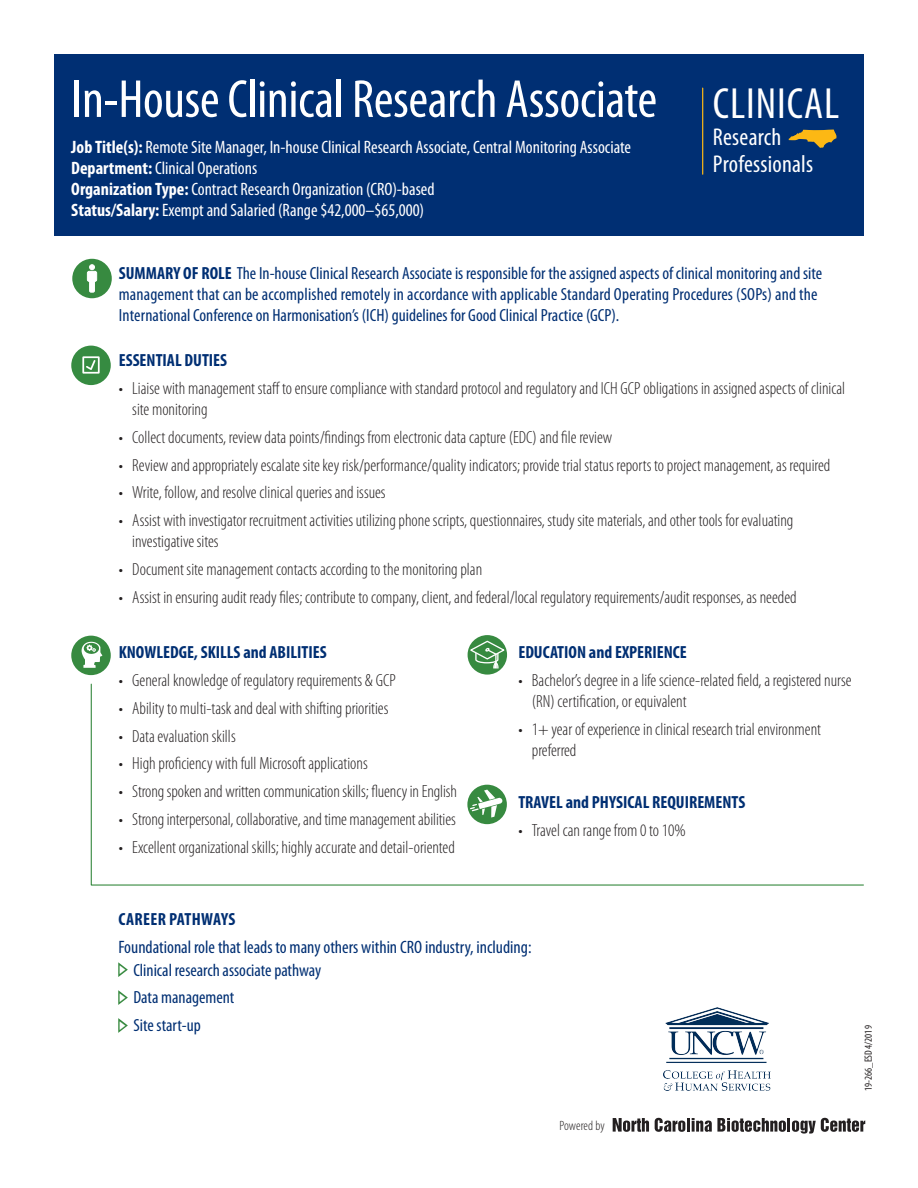
<style>
.page{position:relative;width:918px;height:1188px;background:#fff}
.page>*{position:absolute;margin:0;border:0;box-sizing:border-box;transform-origin:0 0}
.t1{font:condensed 54px "Myriad Pro";letter-spacing:-.005em;color:#fff}
.t2{font:condensed 43.8px "Myriad Pro";letter-spacing:.02em;color:#fff}
.t3{font:condensed 24.3px/27.3px "Myriad Pro";letter-spacing:.01em;color:#fff}
.t4{font:condensed 18px "Myriad Pro";color:#fff}
.career_pathways_2{font:condensed 18px "Myriad Pro";color:#002f73}
.bulleted_text{font:300 condensed 17.7px/21px "Myriad Pro";color:#231f20}
.body_text{font:condensed 17.7px "Myriad Pro";color:#002f73}
.t5{font:700 condensed 17.7px "Myriad Pro";color:#002f73}
.career_pathways_2-2{font:condensed 17.7px "Myriad Pro";color:#002f73}
.t6{font:700 condensed 17.7px "Myriad Pro";letter-spacing:.02em;color:#002f73}
.bottom_of_page_text{font:300 condensed 13.5px "Myriad Pro";letter-spacing:.005em;color:#231f20}
.bulleted_text-2{font:condensed 10.5px "Myriad Pro";color:#231f20}
.s1{font-weight:700}
</style>
<div class="page">
<div style="left:54px;top:54px;width:810px;height:181px;background:#002f73"></div>
<svg style="left:613px;top:1118px;width:36px;height:14px"></svg>
<svg style="left:655px;top:1118px;width:30px;height:14px"></svg>
<hr style="left:687px;top:1118px;width:3px;height:14px;background:#231f20">
<svg style="left:692px;top:1118px;width:94px;height:14px"></svg>
<hr style="left:787px;top:1118px;width:3px;height:14px;background:#231f20">
<svg style="left:792px;top:1118px;width:73px;height:16px"></svg>
<div style="left:72px;top:259px;width:40px;height:39px;background:#378a40;border-radius:50%"></div>
<svg style="left:87px;top:264px;width:10px;height:29px"></svg>
<div style="left:71px;top:346px;width:40px;height:39px;background:#368b41;border-radius:50%"></div>
<svg style="left:82px;top:356px;width:18px;height:18px"></svg>
<div style="left:468px;top:635px;width:39px;height:40px;background:#378a40;border-radius:50%"></div>
<svg style="left:468px;top:640px;width:38px;height:29px"></svg>
<div style="left:71px;top:636px;width:40px;height:39px;background:#378a40;border-radius:50%"></div>
<svg style="left:82px;top:642px;width:20px;height:26px"></svg>
<svg style="left:90px;top:683px;width:774px;height:203px"></svg>
<svg style="left:789px;top:129px;width:48px;height:19px"></svg>
<hr style="left:702px;top:88px;width:1px;height:86px;background:#fcb814">
<img style="left:664px;top:1008px;width:107px;height:82px">
<svg style="left:118px;top:962px;width:10px;height:15px"></svg>
<svg style="left:118px;top:990px;width:10px;height:15px"></svg>
<svg style="left:118px;top:1018px;width:10px;height:15px"></svg>
<p class="t1" style="left:72px;top:66px;width:587px">In-House Clinical Research Associate</p>
<p class="t4" style="left:71px;top:136px;width:561px"><span class="s1">Job Title(s):</span> Remote Site Manager, In-house Clinical Research Associate, Central Monitoring Associate</p>
<p class="t4" style="left:71px;top:157px;width:188px"><span class="s1">Department:</span> Clinical Operations</p>
<p class="t4" style="left:71px;top:178px;width:365px"><span class="s1">Organization Type:</span> Contract Research Organization (CRO)-based</p>
<p class="t4" style="left:71px;top:199px;width:354px"><span class="s1">Status/Salary:</span> Exempt and Salaried (Range $42,000–$65,000)</p>
<p class="t2" style="left:713px;top:77px;width:128px">CLINICAL</p>
<p class="t3" style="left:713px;top:123px;width:102px">Research<br>Professionals</p>
<p class="body_text" style="left:119px;top:262px;width:705px"><span class="s1">SUMMARY OF ROLE</span> The In-house Clinical Research Associate is responsible for the assigned aspects of clinical monitoring and site</p>
<p class="body_text" style="left:119px;top:283px;width:700px">management that can be accomplished remotely in accordance with applicable Standard Operating Procedures (SOPs) and the</p>
<p class="body_text" style="left:119px;top:304px;width:502px">International Conference on Harmonisation’s (ICH) guidelines for Good Clinical Practice (GCP).</p>
<p class="t5" style="left:119px;top:349px;width:110px">ESSENTIAL DUTIES</p>
<p class="bulleted_text" style="left:132px;top:378px;width:714px;text-indent:-14px">• Liaise with management staff to ensure compliance with standard protocol and regulatory and ICH GCP obligations in assigned aspects of clinical site monitoring</p>
<p class="bulleted_text" style="left:119px;top:426px;width:495px">• Collect documents, review data points/findings from electronic data capture (EDC) and file review</p>
<p class="bulleted_text" style="left:119px;top:454px;width:713px">• Review and appropriately escalate site key risk/performance/quality indicators; provide trial status reports to project management, as required</p>
<p class="bulleted_text" style="left:119px;top:482px;width:268px">• Write, follow, and resolve clinical queries and issues</p>
<p class="bulleted_text" style="left:119px;top:510px;width:676px">• Assist with investigator recruitment activities utilizing phone scripts, questionnaires, study site materials, and other tools for evaluating</p>
<p class="bulleted_text" style="left:132px;top:531px;width:88px">investigative sites</p>
<p class="bulleted_text" style="left:119px;top:558px;width:365px">• Document site management contacts according to the monitoring plan</p>
<p class="bulleted_text" style="left:119px;top:586px;width:679px">• Assist in ensuring audit ready files; contribute to company, client, and federal/local regulatory requirements/audit responses, as needed</p>
<p class="t5" style="left:119px;top:641px;width:209px">KNOWLEDGE, SKILLS and ABILITIES</p>
<p class="bulleted_text" style="left:119px;top:670px;width:279px">• General knowledge of regulatory requirements &amp; GCP</p>
<p class="bulleted_text" style="left:119px;top:697px;width:271px">• Ability to multi-task and deal with shifting priorities</p>
<p class="bulleted_text" style="left:119px;top:725px;width:118px">• Data evaluation skills</p>
<p class="bulleted_text" style="left:119px;top:753px;width:251px">• High proficiency with full Microsoft applications</p>
<p class="bulleted_text" style="left:119px;top:781px;width:340px">• Strong spoken and written communication skills; fluency in English</p>
<p class="bulleted_text" style="left:119px;top:808px;width:338px">• Strong interpersonal, collaborative, and time management abilities</p>
<p class="bulleted_text" style="left:119px;top:836px;width:338px">• Excellent organizational skills; highly accurate and detail-oriented</p>
<p class="t5" style="left:518px;top:641px;width:170px">EDUCATION and EXPERIENCE</p>
<p class="bulleted_text" style="left:532px;top:670px;width:321px;text-indent:-14px">• Bachelor’s degree in a life science-related field, a registered nurse (RN) certification, or equivalent</p>
<p class="bulleted_text" style="left:518px;top:718px;width:304px">• 1+ year of experience in clinical research trial environment</p>
<p class="bulleted_text" style="left:532px;top:739px;width:46px">preferred</p>
<p class="t5" style="left:518px;top:791px;width:228px">TRAVEL and PHYSICAL REQUIREMENTS</p>
<p class="bulleted_text" style="left:518px;top:820px;width:169px">• Travel can range from 0 to 10%</p>
<p class="t6" style="left:119px;top:908px;width:118px">CAREER PATHWAYS</p>
<p class="career_pathways_2" style="left:118px;top:936px;width:415px">Foundational role that leads to many others within CRO industry, including:</p>
<p class="career_pathways_2-2" style="left:133px;top:959px;width:189px">Clinical research associate pathway</p>
<p class="career_pathways_2-2" style="left:133px;top:987px;width:102px">Data management</p>
<p class="career_pathways_2-2" style="left:133px;top:1015px;width:69px">Site start-up</p>
<p class="bottom_of_page_text" style="left:559px;top:1118px;width:47px">Powered by</p>
<p class="bulleted_text-2" style="left:862px;top:1091px;width:67px;rotate:-90deg">19-266_ESD 4/2019</p>
</div>
